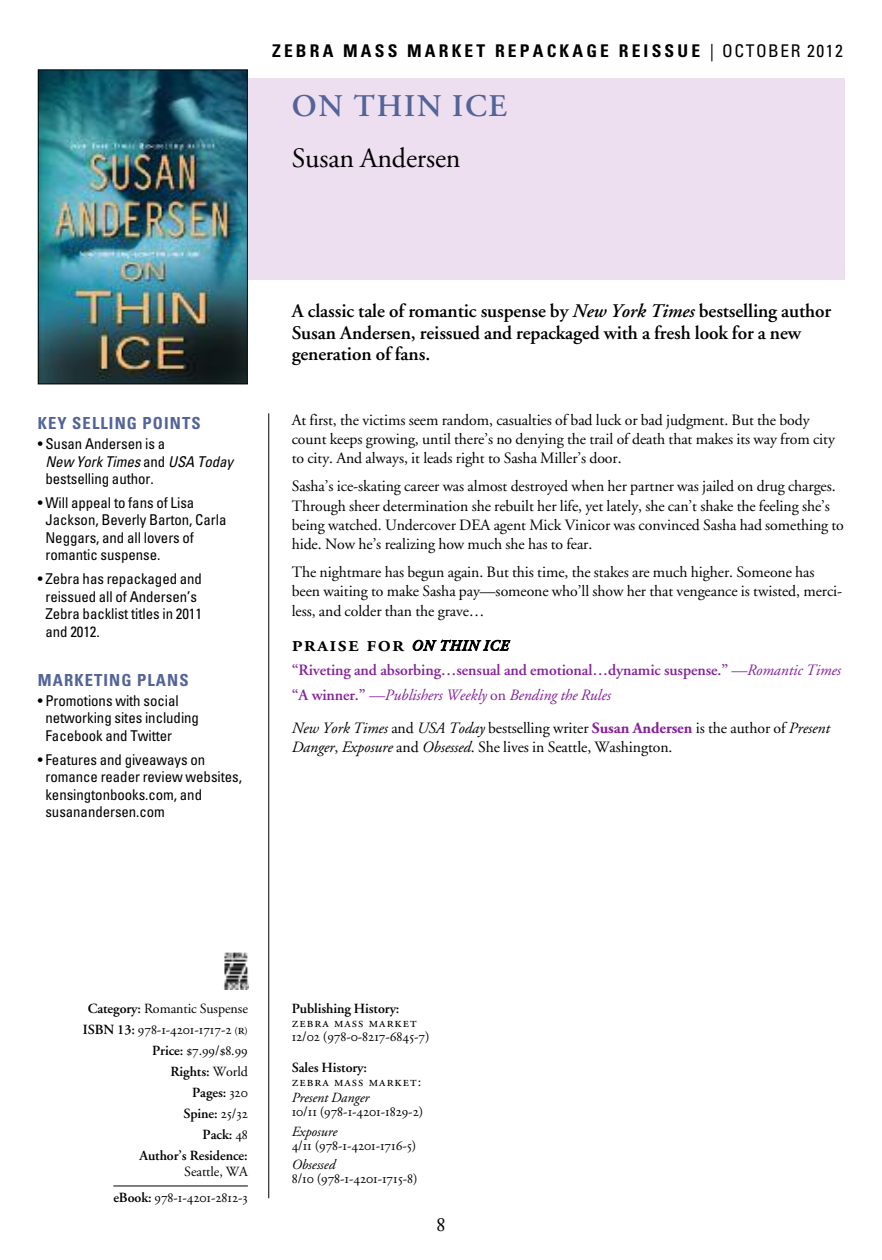
<style>
.page{position:relative;width:882px;height:1260px;background:#fff}
.page>*{position:absolute;margin:0;border:0;box-sizing:border-box;transform-origin:0 0}
.t1{font:600 31.5px "Adobe Garamond";letter-spacing:.055em;color:#536498}
.t2{font:28px "Adobe Garamond";letter-spacing:-.005em;color:#000}
.t3{font:22.75px "Adobe Garamond Semibold SC";letter-spacing:.055em;color:#000}
.t4{font:21px "Adobe Garamond Regular SC";color:#000}
.t5{font:600 19.25px/21.9px "Adobe Garamond";letter-spacing:-.005em;color:#000}
.t6{font:700 condensed 17.5px "Univers";letter-spacing:.18em;color:#000}
.t7{font:700 condensed 16.62px "Univers";letter-spacing:.065em;color:#536498}
.t8{font:15.75px/19.2px "Adobe Garamond";letter-spacing:-.005em;color:#000}
.t9{font:600 15.75px/24.5px "Adobe Garamond";letter-spacing:-.005em;color:#842299}
.t10{font:condensed 14.88px/17.5px "Univers";letter-spacing:-.005em;color:#000}
.t11{font:14px/21px "Adobe Garamond Regular SC";letter-spacing:-.005em;color:#000;text-align:right}
.t12{font:600 14px/21px "Adobe Garamond";letter-spacing:-.005em;color:#000;text-align:right}
.t13{font:14px/14px "Adobe Garamond Regular SC";letter-spacing:.075em;color:#000}
.t14{font:14px "Adobe Garamond";letter-spacing:-.005em;color:#000}
.t15{font:italic 14px "Adobe Garamond";letter-spacing:-.005em;color:#000}
.s1{font-weight:400}
.s2{font-style:italic}
.s3{font-family:"Adobe Garamond";font-weight:600;font-style:italic;font-size:14.88px}
.s4{font-weight:400;font-style:italic}
.s5{font-weight:700;color:#842299}
.s6{font-weight:600}
.s7{font-family:"Adobe Garamond";font-weight:600}
.s8{font-size:10.5px}
.s9{font-family:"Adobe Garamond Regular SC";font-weight:400}
</style>
<div class="page">
<div style="left:226px;top:78px;width:618px;height:202px;background:#eddef0"></div>
<hr style="left:268px;top:413px;width:1px;height:785px;background:#000">
<hr style="left:113px;top:1186px;width:135px;height:1px;background:#000">
<img style="left:40px;top:71px;width:206px;height:311px">
<div style="left:38px;top:69px;width:210px;height:315px;border:1px solid #000"></div>
<img style="left:224px;top:952px;width:25px;height:38px">
<p class="t6" style="left:272px;top:44px;width:572px">ZEBRA MASS MARKET REPACKAGE REISSUE <span class="s1">| OCTOBER 2012</span></p>
<h1 class="t1" style="left:292px;top:94px;width:217px">ON THIN ICE</h1>
<h2 class="t2" style="left:292px;top:146px;width:170px">Susan Andersen</h2>
<p class="t7" style="left:38px;top:417px;width:164px">KEY SELLING POINTS</p>
<p class="t10" style="left:45px;top:436px;width:189px;text-indent:-8px">• Susan Andersen is a<br><span class="s2">New York Times</span> and <span class="s2">USA Today </span>bestselling author.</p>
<p class="t10" style="left:45px;top:495px;width:182px;text-indent:-8px">• Will appeal to fans of Lisa<br>Jackson, Beverly Barton, Carla<br>Neggars, and all lovers of romantic suspense.</p>
<p class="t10" style="left:45px;top:571px;width:158px;text-indent:-8px">• Zebra has repackaged and reissued all of Andersen’s<br>Zebra backlist titles in 2011 and 2012.</p>
<p class="t7" style="left:38px;top:674px;width:152px">MARKETING PLANS</p>
<p class="t10" style="left:45px;top:693px;width:155px;text-indent:-8px">• Promotions with social networking sites including<br>Facebook and Twitter</p>
<p class="t10" style="left:45px;top:752px;width:198px;text-indent:-8px">• Features and giveaways on romance reader review websites, kensingtonbooks.com, and susanandersen.com</p>
<p class="t5" style="left:292px;top:301px;width:541px">A classic tale of romantic suspense by <span class="s2">New York Times</span> bestselling author<br>Susan Andersen, reissued and repackaged with a fresh look for a new generation of fans.</p>
<p class="t8" style="left:292px;top:412px;width:545px">At first, the victims seem random, casualties of bad luck or bad judgment. But the body count keeps growing, until there’s no denying the trail of death that makes its way from city to city. And always, it leads right to Sasha Miller’s door.</p>
<p class="t8" style="left:292px;top:478px;width:554px">Sasha’s ice-skating career was almost destroyed when her partner was jailed on drug charges.<br>Through sheer determination she rebuilt her life, yet lately, she can’t shake the feeling she’s being watched. Undercover DEA agent Mick Vinicor was convinced Sasha had something to hide. Now he’s realizing how much she has to fear.</p>
<p class="t8" style="left:292px;top:564px;width:552px">The nightmare has begun again. But this time, the stakes are much higher. Someone has been waiting to make Sasha pay—someone who’ll show her that vengeance is twisted, merci&shy;less, and colder than the grave…</p>
<h3 class="t3" style="left:292px;top:634px;width:218px">praise for <span class="s3">ON THIN ICE</span></h3>
<p class="t9" style="left:292px;top:659px;width:551px">“Riveting and absorbing…sensual and emotional…dynamic suspense.” <span class="s4">—Romantic Times </span>“A winner.” <span class="s4">—Publishers Weekly</span> <span class="s1">on</span> <span class="s4">Bending the Rules</span></p>
<p class="t8" style="left:292px;top:720px;width:540px"><span class="s2">New York Times</span> and <span class="s2">USA Today</span> bestselling writer <span class="s5">Susan Andersen</span> is the author of <span class="s2">Present<br>Danger</span>, <span class="s2">Exposure</span> and <span class="s2">Obsessed</span>. She lives in Seattle, Washington.</p>
<p class="t14" style="left:88px;top:1003px;width:162px"><span class="s6">Category:</span> Romantic Suspense</p>
<p class="t11" style="left:83px;top:1020px;width:167px"><span class="s7">ISBN 13:</span> 978-1-4201-1717-2 <span class="s8">(</span>r<span class="s8">)<br></span><span class="s7">Price:</span> $7.99/$8.99</p>
<p class="t12" style="left:139px;top:1062px;width:110px">Rights: <span class="s1">World<br></span>Pages: <span class="s9">320<br></span>Spine: <span class="s9">25/32<br></span>Pack: <span class="s9">48<br></span>Author’s Residence:</p>
<p class="t14" style="left:184px;top:1166px;width:65px">Seattle, WA</p>
<p class="t11" style="left:113px;top:1189px;width:136px"><span class="s7">eBook:</span> 978-1-4201-2812-3</p>
<p class="t12" style="left:292px;top:999px;width:109px">Publishing History:</p>
<p class="t13" style="left:292px;top:1017px;width:139px">zebra mass market<br>12/02 (978-0-8217-6845-7)</p>
<p class="t12" style="left:292px;top:1059px;width:77px">Sales History:</p>
<p class="t13" style="left:292px;top:1076px;width:131px">zebra mass market:</p>
<p class="t15" style="left:292px;top:1092px;width:79px">Present Danger</p>
<p class="t11" style="left:292px;top:1103px;width:133px">10/11 (978-1-4201-1829-2)</p>
<p class="t15" style="left:292px;top:1126px;width:47px">Exposure</p>
<p class="t11" style="left:292px;top:1136px;width:126px">4/11 (978-1-4201-1716-5)</p>
<p class="t15" style="left:292px;top:1159px;width:45px">Obsessed</p>
<p class="t11" style="left:292px;top:1169px;width:127px">8/10 (978-1-4201-1715-8)</p>
<h3 class="t4" style="left:436px;top:1216px;width:11px">8</h3>
</div>
